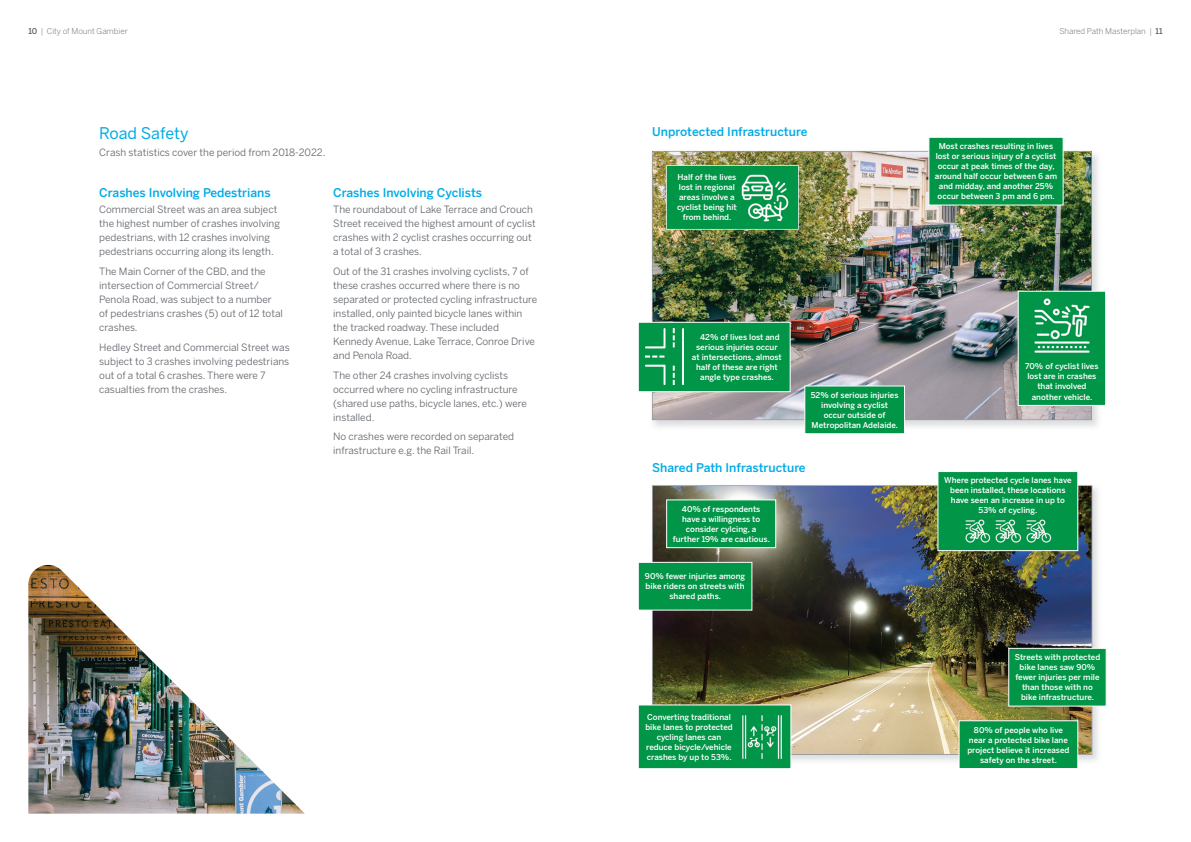
<style>
.page{position:relative;width:1191px;height:842px;background:#fff}
.page>*{position:absolute;margin:0;border:0;box-sizing:border-box;transform-origin:0 0}
.t1{font:16px "Benton Sans";letter-spacing:-.01em;color:#00abe7}
.t2{font:500 12px "Benton Sans";color:#00abe7}
.t3{font:10px/14px "Benton Sans";color:#5f6369}
.t4{font:500 8px/10px "Benton Sans";color:#fff;text-align:center}
.t5{font:300 8px "Benton Sans";color:#5f6369}
.s1{font-weight:500}
</style>
<div class="page">
<img style="left:1078px;top:485px;width:20px;height:276px">
<img style="left:652px;top:485px;width:440px;height:270px">
<svg style="left:666px;top:499px;width:110px;height:49px;background:#0f9a51"></svg>
<svg style="left:638px;top:562px;width:114px;height:49px;background:#0d9950"></svg>
<svg style="left:937px;top:472px;width:141px;height:79px;background:#139c54"></svg>
<div style="left:958px;top:720px;width:120px;height:48px;background:#009547"></div>
<svg style="left:1008px;top:648px;width:98px;height:59px;background:#0c994f"></svg>
<svg style="left:638px;top:704px;width:153px;height:65px;background:#0d994f"></svg>
<img style="left:741px;top:715px;width:42px;height:43px">
<img style="left:28px;top:565px;width:277px;height:249px">
<img style="left:651px;top:184px;width:1px;height:137px">
<img style="left:652px;top:151px;width:440px;height:269px">
<div style="left:928px;top:137px;width:135px;height:69px;background:#009547"></div>
<svg style="left:804px;top:385px;width:101px;height:49px;background:#109b52"></svg>
<svg style="left:1017px;top:291px;width:89px;height:115px;background:#1fa05d"></svg>
<div style="left:638px;top:322px;width:152px;height:70px;background:#009547"></div>
<img style="left:645px;top:328px;width:39px;height:57px">
<svg style="left:666px;top:165px;width:132px;height:64px;background:#1b9f5a"></svg>
<p class="t5" style="left:28px;top:27px;width:101px"><span class="s1">10</span> | City of Mount Gambier</p>
<p class="t5" style="left:1059px;top:27px;width:105px">Shared Path Masterplan | <span class="s1">11</span></p>
<h1 class="t1" style="left:99px;top:124px;width:91px">Road Safety</h1>
<p class="t3" style="left:99px;top:145px;width:228px">Crash statistics cover the period from 2018-2022.</p>
<p class="t2" style="left:99px;top:185px;width:173px">Crashes Involving Pedestrians</p>
<p class="t3" style="left:99px;top:203px;width:182px">Commercial Street was an area subject the highest number of crashes involving pedestrians, with 12 crashes involving pedestrians occurring along its length.</p>
<p class="t3" style="left:99px;top:264px;width:185px">The Main Corner of the CBD, and the intersection of Commercial Street/<br>Penola Road, was subject to a number of pedestrians crashes (5) out of 12 total crashes.</p>
<p class="t3" style="left:99px;top:340px;width:192px">Hedley Street and Commercial Street was subject to 3 crashes involving pedestrians out of a total 6 crashes. There were 7 casualties from the crashes.</p>
<p class="t2" style="left:333px;top:185px;width:150px">Crashes Involving Cyclists</p>
<p class="t3" style="left:333px;top:203px;width:204px">The roundabout of Lake Terrace and Crouch Street received the highest amount of cyclist crashes with 2 cyclist crashes occurring out a total of 3 crashes.</p>
<p class="t3" style="left:333px;top:264px;width:206px">Out of the 31 crashes involving cyclists, 7 of these crashes occurred where there is no separated or protected cycling infrastructure installed, only painted bicycle lanes within the tracked roadway. These included Kennedy Avenue, Lake Terrace, Conroe Drive and Penola Road.</p>
<p class="t3" style="left:333px;top:368px;width:195px">The other 24 crashes involving cyclists occurred where no cycling infrastructure (shared use paths, bicycle lanes, etc.) were installed.</p>
<p class="t3" style="left:333px;top:430px;width:182px">No crashes were recorded on separated infrastructure e.g. the Rail Trail.</p>
<p class="t2" style="left:652px;top:125px;width:157px">Unprotected Infrastructure</p>
<p class="t4" style="left:677px;top:172px;width:61px">Half of the lives lost in regional areas involve a cyclist being hit from behind.</p>
<p class="t4" style="left:934px;top:141px;width:124px">Most crashes resulting in lives lost or serious injury of a cyclist occur at peak times of the day, around half occur between 6 am and midday, and another 25% occur between 3 pm and 6 pm.</p>
<p class="t4" style="left:700px;top:332px;width:81px">42% of lives lost and</p>
<p class="t4" style="left:696px;top:342px;width:83px">serious injuries occur</p>
<p class="t4" style="left:692px;top:352px;width:91px">at intersections, almost</p>
<p class="t4" style="left:696px;top:362px;width:83px">half of these are right</p>
<p class="t4" style="left:700px;top:372px;width:75px">angle type crashes.</p>
<p class="t4" style="left:811px;top:390px;width:89px">52% of serious injuries involving a cyclist occur outside of<br>Metropolitan Adelaide.</p>
<p class="t2" style="left:652px;top:461px;width:155px">Shared Path Infrastructure</p>
<p class="t4" style="left:672px;top:504px;width:99px">40% of respondents have a willingness to consider cylcing, a further 19% are cautious.</p>
<p class="t4" style="left:645px;top:571px;width:102px">90% fewer injuries among bike riders on streets with shared paths.</p>
<p class="t4" style="left:645px;top:712px;width:89px">Converting traditional bike lanes to protected cycling lanes can reduce bicycle/vehicle crashes by up to 53%.</p>
<p class="t4" style="left:1025px;top:361px;width:75px">70% of cyclist lives lost are in crashes that involved another vehicle.</p>
<p class="t4" style="left:944px;top:475px;width:129px">Where protected cycle lanes have been installed, these locations have seen an increase in up to<br>53% of cycling.</p>
<p class="t4" style="left:1014px;top:652px;width:87px">Streets with protected bike lanes saw 90% fewer injuries per mile than those with no bike infrastructure.</p>
<p class="t4" style="left:967px;top:725px;width:104px">80% of people who live near a protected bike lane project believe it increased safety on the street.</p>
</div>
